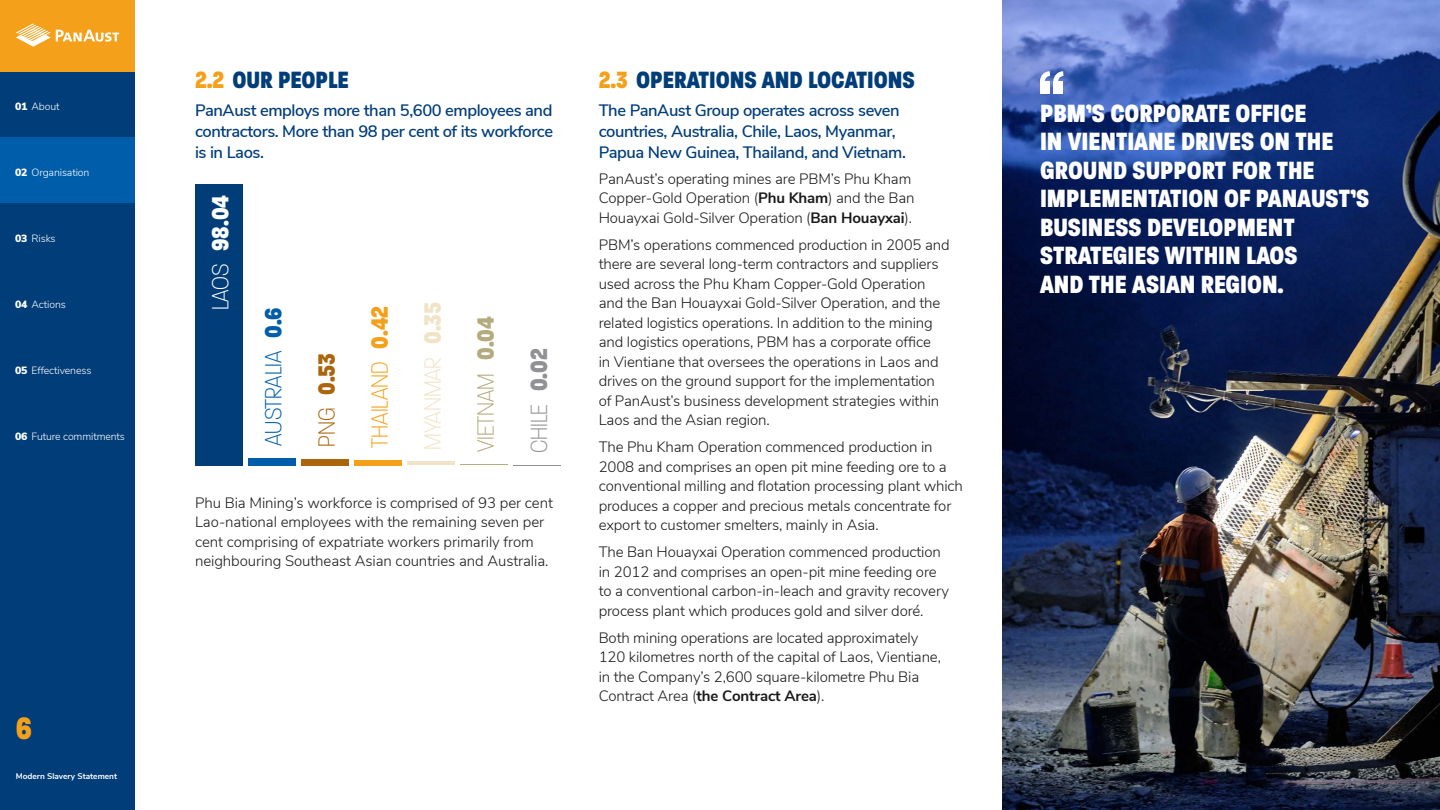
<style>
.page{position:relative;width:1440px;height:810px;background:#fff}
.page>*{position:absolute;margin:0;border:0;box-sizing:border-box;transform-origin:0 0}
.t1{font:800 33.45px "Paralucent Condensed";color:#f5a01a}
.t2{font:800 27px/28.5px "Paralucent Condensed";color:#fff}
.t3{font:800 25.5px "Paralucent Condensed";color:#003d79}
.t4{font:200 25.5px/53.1px "Paralucent Condensed";color:#f5a01a}
.t5{font:200 25.5px "Paralucent Condensed";color:#005daa}
.t6{font:800 25.5px "Paralucent Condensed";color:#fff}
.t7{font:200 25.5px "Paralucent Condensed";color:#919195}
.t8{font:800 25.5px "Paralucent Condensed";color:#ab650d}
.t9{font:600 16.5px/21px "Nunito Sans";letter-spacing:-.025em;color:#003d79;text-align:justify}
.t10{font:300 15px/19.5px "Nunito Sans";letter-spacing:-.01em;color:#1a1a1a}
.t11{font:300 10.5px "Nunito Sans";letter-spacing:-.01em;color:#fff}
.t12{font:700 8.25px "Nunito Sans";color:#fff}
.s1{font-weight:900}
.s2{color:#f5a01a}
.s3{font-weight:200}
.s4{font-weight:800}
.s5{color:#f1e3c5}
.s6{font-weight:800;color:#f1e3c5}
.s7{color:#b3aa7e}
.s8{font-weight:800;color:#b3aa7e}
.s9{font-weight:700}
</style>
<div class="page">
<div style="left:0;top:0;width:135px;height:810px;background:#003d79"></div>
<div style="left:0;top:0;width:135px;height:71px;background:#f5a01a"></div>
<div style="left:0;top:137px;width:135px;height:66px;background:#005daa"></div>
<svg style="left:16px;top:24px;width:103px;height:23px"></svg>
<img style="left:1003px;top:0;width:437px;height:810px">
<div style="left:195px;top:184px;width:48px;height:281px;background:#003d79"></div>
<div style="left:354px;top:460px;width:48px;height:5px;background:#f5a01a"></div>
<div style="left:301px;top:459px;width:48px;height:6px;background:#ab650d"></div>
<hr style="left:407px;top:462px;width:48px;height:3px;background:#f1e3c5">
<hr style="left:460px;top:465px;width:48px;height:1px;background:#b3aa7e">
<hr style="left:514px;top:465px;width:47px;height:1px;background:#919195">
<div style="left:248px;top:458px;width:48px;height:7px;background:#005daa"></div>
<div style="left:1040px;top:81px;width:10px;height:13px;background:#fff"></div>
<div style="left:1053px;top:81px;width:10px;height:13px;background:#fff"></div>
<svg style="left:1038px;top:69px;width:30px;height:17px"></svg>
<p class="t11" style="left:15px;top:98px;width:46px"><span class="s1">01</span> About</p>
<p class="t11" style="left:15px;top:164px;width:76px"><span class="s1">02</span> Organisation</p>
<p class="t11" style="left:15px;top:230px;width:42px"><span class="s1">03</span> Risks</p>
<p class="t11" style="left:15px;top:296px;width:52px"><span class="s1">04</span> Actions</p>
<p class="t11" style="left:15px;top:362px;width:78px"><span class="s1">05</span> Effectiveness</p>
<p class="t11" style="left:15px;top:428px;width:111px"><span class="s1">06</span> Future commitments</p>
<h1 class="t1" style="left:16px;top:708px;width:18px">6</h1>
<p class="t12" style="left:16px;top:770px;width:103px">Modern Slavery Statement</p>
<h3 class="t3" style="left:195px;top:64px;width:155px"><span class="s2">2.2</span> OUR PEOPLE</h3>
<p class="t9" style="left:195px;top:99px;width:360px">PanAust employs more than 5,600 employees and contractors. More than 98 per cent of its workforce is in Laos.</p>
<h3 class="t6" style="left:205px;top:310px;width:116px;rotate:-90deg"><span class="s3">LAOS</span> 98.04</h3>
<h3 class="t4" style="left:353px;top:452px;width:152px;rotate:-90deg">THAILAND <span class="s4">0.42<br></span><span class="s5">MYANMAR</span> <span class="s6">0.35<br></span><span class="s7">VIETNAM</span> <span class="s8">0.04</span></h3>
<h3 class="t5" style="left:259px;top:446px;width:140px;rotate:-90deg">AUSTRALIA <span class="s4">0.6</span></h3>
<h3 class="t8" style="left:311px;top:447px;width:95px;rotate:-90deg"><span class="s3">PNG</span> 0.53</h3>
<h3 class="t7" style="left:525px;top:453px;width:106px;rotate:-90deg">CHILE <span class="s4">0.02</span></h3>
<p class="t10" style="left:195px;top:492px;width:360px">Phu Bia Mining’s workforce is comprised of 93 per cent Lao-national employees with the remaining seven per cent comprising of expatriate workers primarily from neighbouring Southeast Asian countries and Australia.</p>
<h3 class="t3" style="left:599px;top:64px;width:318px"><span class="s2">2.3</span> OPERATIONS AND LOCATIONS</h3>
<p class="t9" style="left:599px;top:99px;width:309px;text-align:left">The PanAust Group operates across seven countries, Australia, Chile, Laos, Myanmar,<br>Papua New Guinea, Thailand, and Vietnam.</p>
<p class="t10" style="left:599px;top:168px;width:317px">PanAust’s operating mines are PBM’s Phu Kham<br>Copper-Gold Operation (<span class="s9">Phu Kham</span>) and the Ban<br>Houayxai Gold-Silver Operation (<span class="s9">Ban Houayxai</span>).</p>
<p class="t10" style="left:599px;top:234px;width:352px">PBM’s operations commenced production in 2005 and there are several long-term contractors and suppliers used across the Phu Kham Copper-Gold Operation and the Ban Houayxai Gold-Silver Operation, and the related logistics operations. In addition to the mining and logistics operations, PBM has a corporate office<br>in Vientiane that oversees the operations in Laos and drives on the ground support for the implementation of PanAust’s business development strategies within Laos and the Asian region.</p>
<p class="t10" style="left:599px;top:437px;width:366px">The Phu Kham Operation commenced production in 2008 and comprises an open pit mine feeding ore to a conventional milling and flotation processing plant which produces a copper and precious metals concentrate for export to customer smelters, mainly in Asia.</p>
<p class="t10" style="left:599px;top:542px;width:352px">The Ban Houayxai Operation commenced production in 2012 and comprises an open-pit mine feeding ore to a conventional carbon-in-leach and gravity recovery process plant which produces gold and silver doré.</p>
<p class="t10" style="left:599px;top:627px;width:344px">Both mining operations are located approximately 120 kilometres north of the capital of Laos, Vientiane, in the Company’s 2,600 square-kilometre Phu Bia Contract Area (<span class="s9">the Contract Area</span>).</p>
<h2 class="t2" style="left:1040px;top:99px;width:331px">PBM’S CORPORATE OFFICE<br>IN VIENTIANE DRIVES ON THE<br>GROUND SUPPORT FOR THE<br>IMPLEMENTATION OF PANAUST’S<br>BUSINESS DEVELOPMENT<br>STRATEGIES WITHIN LAOS<br>AND THE ASIAN REGION.</h2>
</div>
